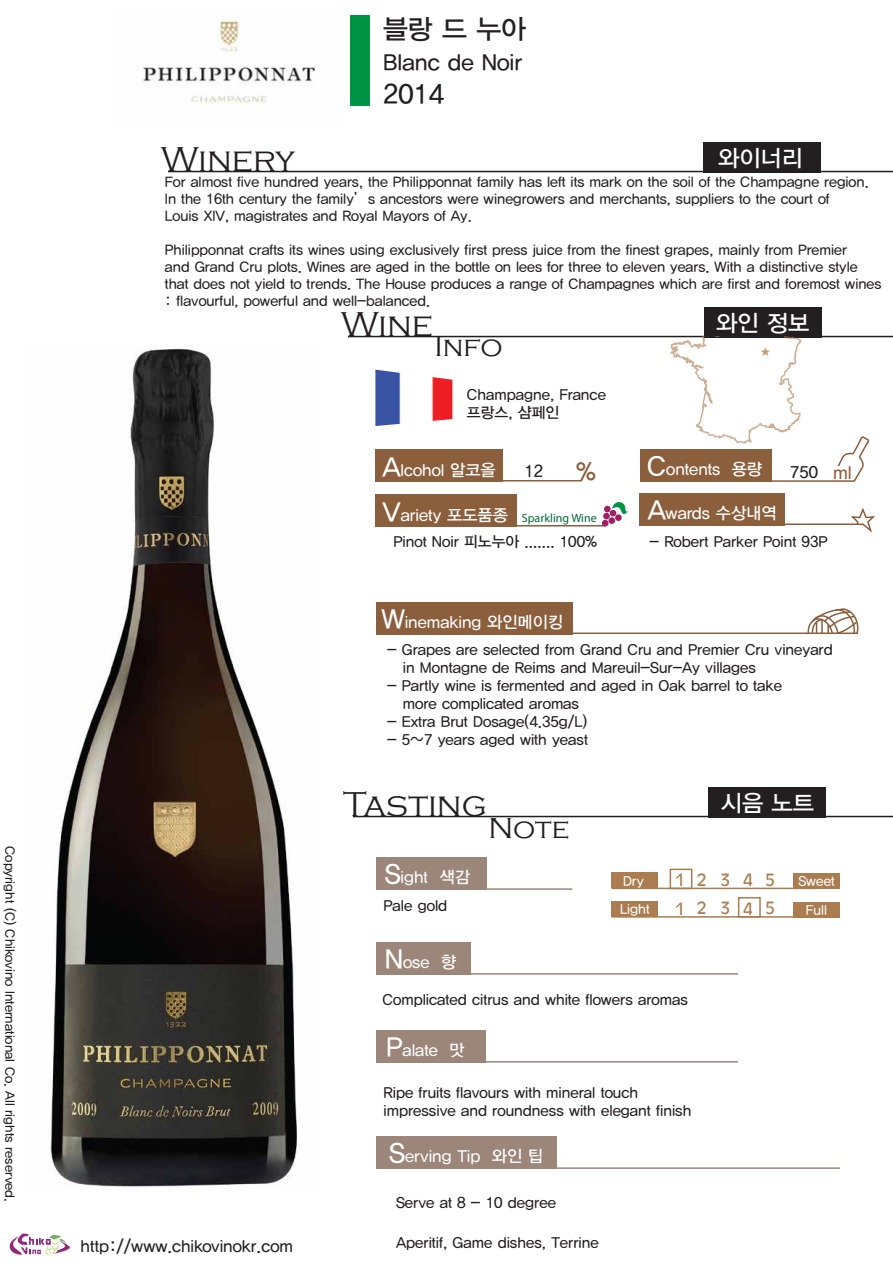
<style>
.page{position:relative;width:893px;height:1263px;background:#fff}
.page>*{position:absolute;margin:0;border:0;box-sizing:border-box;transform-origin:0 0}
.t1{font:300 35.55px "Copperplate Gothic";color:#231f20}
.t2{font:300 29.7px "Copperplate Gothic";color:#231f20}
.t3{font:27px "YDIYGO330";color:#231f20}
.t4{font:24.9px "YDIYGO330";color:#8b5e3c}
.t5{font:23.1px "YDIYGO330";color:#fff}
.t6{font:22.5px "YDIYGO330";color:#231f20}
.t7{font:18px "YDIYGO330";color:#8b5e3c}
.t8{font:16.8px "YDIYGO330";color:#231f20}
.t9{font:16.5px "YDIYGO330";color:#fff}
.t10{font:16.5px "YDIYGO330";color:#231f20}
.t11{font:16.5px "Antique Olive";letter-spacing:.765em;color:#aa7c50}
.t12{font:15px/18px "YDIYGO330";color:#231f20}
.t13{font:15px/18px "YDIYGO330";color:#232020}
.t14{font:14.25px/17.1px "YDIYGO330";color:#232020}
.t15{font:13.5px "YDIYGO330";color:#fff}
.t16{font:13.05px "YDIYGO330";color:#231f20}
.t17{font:12px "Myriad Pro";color:#006838}
.t18{font:500 11.55px "Adobe Myungjo Std";color:#c49a6c}
.s1{font-size:27px}
.s2{color:#232020}
</style>
<div class="page">
<div style="left:704px;top:307px;width:117px;height:30px;background:#231f20"></div>
<div style="left:709px;top:787px;width:117px;height:30px;background:#231f20"></div>
<div style="left:640px;top:450px;width:131px;height:32px;background:#8b5e3c"></div>
<div style="left:376px;top:450px;width:127px;height:32px;background:#8b5e3c"></div>
<hr style="left:348px;top:336px;width:545px;height:1px;background:#231f20">
<img style="left:375px;top:370px;width:77px;height:56px">
<hr style="left:353px;top:816px;width:540px;height:1px;background:#231f20">
<div style="left:350px;top:15px;width:19px;height:90px;background:#009545"></div>
<hr style="left:496px;top:480px;width:86px;height:1px;background:#8b5e3c">
<hr style="left:769px;top:480px;width:85px;height:2px;background:#8b5e3c">
<div style="left:376px;top:495px;width:141px;height:31px;background:#8b5e3c"></div>
<hr style="left:512px;top:525px;width:93px;height:1px;background:#8b5e3c">
<div style="left:639px;top:493px;width:145px;height:32px;background:#8b5e3c"></div>
<hr style="left:776px;top:523px;width:87px;height:2px;background:#8b5e3c">
<div style="left:376px;top:602px;width:196px;height:32px;background:#8b5e3c"></div>
<hr style="left:520px;top:632px;width:338px;height:2px;background:#8b5e3c">
<div style="left:376px;top:858px;width:110px;height:32px;background:#9c8579"></div>
<hr style="left:470px;top:888px;width:102px;height:2px;background:#9c8579">
<div style="left:376px;top:942px;width:94px;height:32px;background:#9c8579"></div>
<hr style="left:460px;top:973px;width:278px;height:1px;background:#9c8579">
<div style="left:376px;top:1030px;width:109px;height:32px;background:#9c8579"></div>
<hr style="left:478px;top:1061px;width:260px;height:1px;background:#9c8579">
<div style="left:376px;top:1137px;width:180px;height:32px;background:#9c8579"></div>
<hr style="left:505px;top:1167px;width:335px;height:2px;background:#9c8579">
<div style="left:611px;top:872px;width:47px;height:16px;background:#aa7c50"></div>
<hr style="left:611px;top:888px;width:201px;height:1px;background:#aa7c50">
<div style="left:793px;top:873px;width:47px;height:16px;background:#aa7c50"></div>
<div style="left:670px;top:869px;width:22px;height:20px;border:2px solid #aa7c50"></div>
<div style="left:611px;top:901px;width:47px;height:16px;background:#aa7c50"></div>
<hr style="left:611px;top:916px;width:201px;height:2px;background:#aa7c50">
<div style="left:793px;top:902px;width:47px;height:16px;background:#aa7c50"></div>
<div style="left:738px;top:897px;width:23px;height:20px;border:2px solid #aa7c50"></div>
<svg style="left:602px;top:502px;width:26px;height:24px"></svg>
<svg style="left:849px;top:507px;width:26px;height:26px"></svg>
<svg style="left:835px;top:436px;width:35px;height:46px"></svg>
<svg style="left:805px;top:608px;width:54px;height:25px"></svg>
<svg style="left:670px;top:337px;width:131px;height:107px"></svg>
<hr style="left:168px;top:171px;width:725px;height:1px;background:#231f20">
<div style="left:703px;top:142px;width:117px;height:30px;background:#231f20"></div>
<svg style="left:9px;top:1233px;width:62px;height:22px"></svg>
<img style="left:143px;top:20px;width:172px;height:85px">
<img style="left:50px;top:348px;width:247px;height:839px">
<p class="t16" style="left:17px;top:846px;width:357px;rotate:90deg">Copyright (C) Chikovino International Co. All rights reserved.</p>
<h3 class="t3" style="left:383px;top:14px;width:145px">블랑 드 누아</h3>
<h3 class="t6" style="left:383px;top:50px;width:140px">Blanc de Noir</h3>
<h3 class="t3" style="left:383px;top:78px;width:62px">2014</h3>
<h1 class="t1" style="left:161px;top:140px;width:135px">Winery</h1>
<h3 class="t5" style="left:718px;top:145px;width:87px">와이너리</h3>
<p class="t14" style="left:165px;top:173px;width:705px">For almost five hundred years, the Philipponnat family has left its mark on the soil of the Champagne region.<br>In the 16th century the family’s ancestors were winegrowers and merchants, suppliers to the court of<br>Louis XIV, magistrates and Royal Mayors of Ay.</p>
<p class="t14" style="left:165px;top:242px;width:718px">Philipponnat crafts its wines using exclusively first press juice from the finest grapes, mainly from Premier<br>and Grand Cru plots. Wines are aged in the bottle on lees for three to eleven years. With a distinctive style that does not yield to trends. The House produces a range of Champagnes which are first and foremost wines : flavourful, powerful and well-balanced.</p>
<h1 class="t1" style="left:341px;top:305px;width:94px">Wine</h1>
<h2 class="t2" style="left:434px;top:330px;width:70px">Info</h2>
<p class="t12" style="left:467px;top:385px;width:141px">Champagne, France 프랑스, 샴페인</p>
<h3 class="t5" style="left:716px;top:310px;width:95px">와인 정보</h3>
<p class="t18" style="left:760px;top:346px;width:13px">★</p>
<p class="t8" style="left:525px;top:462px;width:20px">12</p>
<p class="t9" style="left:647px;top:460px;width:117px"><span class="s1">C</span>ontents 용량</p>
<p class="t10" style="left:790px;top:463px;width:29px">750</p>
<p class="t9" style="left:382px;top:460px;width:115px"><span class="s1">A</span>lcohol 알코올</p>
<h3 class="t4" style="left:576px;top:458px;width:21px">%</h3>
<p class="t7" style="left:833px;top:463px;width:20px">ml</p>
<p class="t9" style="left:648px;top:504px;width:130px"><span class="s1">A</span>wards 수상내역</p>
<p class="t12" style="left:650px;top:533px;width:180px">- Robert Parker Point 93P</p>
<p class="t9" style="left:383px;top:505px;width:127px"><span class="s1">V</span>ariety 포도품종</p>
<p class="t12" style="left:393px;top:533px;width:205px">Pinot Noir 피노누아 ....... 100%</p>
<p class="t17" style="left:522px;top:510px;width:76px">Sparkling Wine</p>
<p class="t9" style="left:382px;top:613px;width:183px"><span class="s1">W</span>inemaking 와인메이킹</p>
<p class="t13" style="left:403px;top:641px;width:432px;text-indent:-16px">- Grapes are selected from Grand Cru and Premier Cru vineyard in Montagne de Reims and Mareuil-Sur-Ay villages</p>
<p class="t12" style="left:403px;top:677px;width:381px;text-indent:-16px"><span class="s2">-</span> Partly wine is fermented and aged in Oak barrel to take more complicated aromas</p>
<p class="t13" style="left:387px;top:713px;width:202px">- Extra Brut Dosage(4.35g/L)</p>
<p class="t13" style="left:387px;top:731px;width:202px">- 5~7 years aged with yeast</p>
<h1 class="t1" style="left:343px;top:785px;width:145px">Tasting</h1>
<h2 class="t2" style="left:488px;top:812px;width:83px">Note</h2>
<p class="t9" style="left:385px;top:868px;width:87px"><span class="s1">S</span>ight 색감</p>
<p class="t12" style="left:384px;top:896px;width:65px">Pale gold</p>
<p class="t9" style="left:385px;top:953px;width:73px"><span class="s1">N</span>ose 향</p>
<h3 class="t5" style="left:721px;top:790px;width:95px">시음 노트</h3>
<p class="t15" style="left:623px;top:873px;width:22px">Dry</p>
<p class="t11" style="left:675px;top:869px;width:101px">12345</p>
<p class="t15" style="left:798px;top:873px;width:38px">Sweet</p>
<p class="t15" style="left:620px;top:901px;width:31px">Light</p>
<p class="t11" style="left:675px;top:897px;width:101px">12345</p>
<p class="t15" style="left:806px;top:902px;width:23px">Full</p>
<p class="t12" style="left:382px;top:991px;width:307px">Complicated citrus and white flowers aromas</p>
<p class="t9" style="left:386px;top:1041px;width:80px"><span class="s1">P</span>alate 맛</p>
<p class="t10" style="left:80px;top:1237px;width:214px">http://www.chikovinokr.com</p>
<p class="t12" style="left:384px;top:1083px;width:309px">Ripe fruits flavours with mineral touch impressive and roundness with elegant finish</p>
<p class="t9" style="left:389px;top:1147px;width:156px"><span class="s1">S</span>erving Tip 와인 팁</p>
<p class="t12" style="left:396px;top:1194px;width:161px">Serve at 8 - 10 degree</p>
<p class="t12" style="left:396px;top:1234px;width:204px">Aperitif, Game dishes, Terrine</p>
</div>
